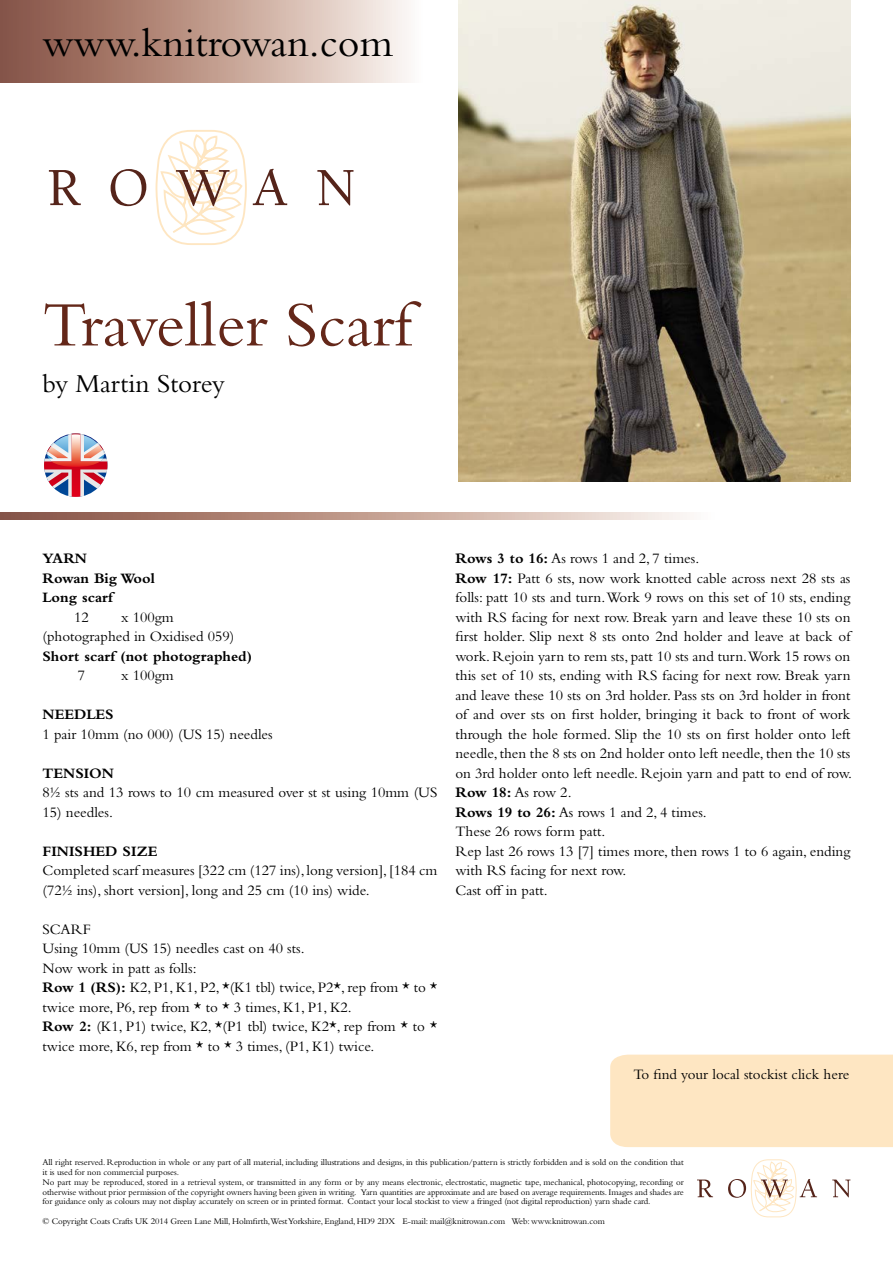
<style>
.page{position:relative;width:893px;height:1263px;background:#fff}
.page>*{position:absolute;margin:0;border:0;box-sizing:border-box;transform-origin:0 0}
.t1{font:66px "Bembo Std";color:#642719}
.t2{font:42px "Bembo Std";color:#000}
.t3{font:27px "Bembo Std";color:#000}
.t4{font:15px/19.5px "Bembo Std";color:#000}
.t5{font:700 15px/19.5px "Bembo Std";color:#000}
.t6{font:9px/9.8px "Bembo Std";letter-spacing:-.01em;color:#000}
.s1{font-weight:700}
</style>
<div class="page">
<svg style="left:0;top:0;width:409px;height:83px;background:#bf9d91"></svg>
<img style="left:458px;top:0;width:392px;height:482px">
<svg style="left:49px;top:170px;width:32px;height:35px"></svg>
<svg style="left:111px;top:169px;width:35px;height:37px"></svg>
<svg style="left:155px;top:130px;width:132px;height:115px"></svg>
<svg style="left:317px;top:170px;width:36px;height:36px"></svg>
<svg style="left:0;top:512px;width:690px;height:8px;background:#bf9d91"></svg>
<svg style="left:44px;top:433px;width:64px;height:64px"></svg>
<svg style="left:697px;top:1179px;width:16px;height:18px"></svg>
<svg style="left:728px;top:1159px;width:89px;height:59px"></svg>
<svg style="left:832px;top:1179px;width:18px;height:18px"></svg>
<div style="left:610px;top:1054px;width:283px;height:93px;background:#fee6c2"></div>
<h2 class="t2" style="left:43px;top:18px;width:352px">www.knitrowan.com</h2>
<h1 class="t1" style="left:43px;top:286px;width:371px">Traveller Scarf</h1>
<h3 class="t3" style="left:43px;top:368px;width:184px">by Martin Storey</h3>
<p class="t5" style="left:43px;top:549px;width:114px">YARN<br>Rowan Big Wool<br>Long scarf</p>
<p class="t4" style="left:74px;top:607px;width:16px">12</p>
<p class="t4" style="left:43px;top:607px;width:193px;text-indent:79px">x 100gm (photographed in Oxidised 059)</p>
<p class="t5" style="left:43px;top:646px;width:211px">Short scarf (not photographed)</p>
<p class="t4" style="left:78px;top:666px;width:9px">7</p>
<p class="t4" style="left:121px;top:666px;width:54px">x 100gm</p>
<p class="t5" style="left:43px;top:705px;width:73px">NEEDLES</p>
<p class="t4" style="left:43px;top:724px;width:232px">1 pair 10mm (no 000) (US 15) needles</p>
<p class="t5" style="left:43px;top:763px;width:73px">TENSION</p>
<p class="t4" style="left:43px;top:783px;width:396px">81/2 sts and 13 rows to 10 cm measured over st st using 10mm (US</p>
<p class="t4" style="left:43px;top:802px;width:72px">15) needles.</p>
<p class="t5" style="left:43px;top:841px;width:116px">FINISHED SIZE</p>
<p class="t4" style="left:43px;top:861px;width:396px">Completed scarf measures [322 cm (127 ins), long version], [184 cm (721/2 ins), short version], long and 25 cm (10 ins) wide.</p>
<p class="t4" style="left:43px;top:919px;width:397px">SCARF<br>Using 10mm (US 15) needles cast on 40 sts.<br>Now work in patt as folls:<br><span class="s1">Row 1 (RS):</span> K2, P1, K1, P2, *(K1 tbl) twice, P2*, rep from * to * twice more, P6, rep from * to * 3 times, K1, P1, K2.<br><span class="s1">Row 2:</span> (K1, P1) twice, K2, *(P1 tbl) twice, K2*, rep from * to * twice more, K6, rep from * to * 3 times, (P1, K1) twice.</p>
<p class="t4" style="left:455px;top:549px;width:398px"><span class="s1">Rows 3 to 16:</span> As rows 1 and 2, 7 times.<br><span class="s1">Row 17:</span> Patt 6 sts, now work knotted cable across next 28 sts as folls: patt 10 sts and turn. Work 9 rows on this set of 10 sts, ending with RS facing for next row. Break yarn and leave these 10 sts on first holder. Slip next 8 sts onto 2nd holder and leave at back of work. Rejoin yarn to rem sts, patt 10 sts and turn.Work 15 rows on this set of 10 sts, ending with RS facing for next row. Break yarn and leave these 10 sts on 3rd holder. Pass sts on 3rd holder in front of and over sts on first holder, bringing it back to front of work through the hole formed. Slip the 10 sts on first holder onto left needle, then the 8 sts on 2nd holder onto left needle, then the 10 sts on 3rd holder onto left needle. Rejoin yarn and patt to end of row.<br><span class="s1">Row 18:</span> As row 2.<br><span class="s1">Rows 19 to 26:</span> As rows 1 and 2, 4 times.<br>These 26 rows form patt.<br>Rep last 26 rows 13 [7] times more, then rows 1 to 6 again, ending with RS facing for next row.<br>Cast off in patt.</p>
<p class="t4" style="left:634px;top:1064px;width:217px">To find your local stockist click here</p>
<p class="t6" style="left:43px;top:1157px;width:643px">All right reserved. Reproduction in whole or any part of all material, including illustrations and designs, in this publication/pattern is strictly forbidden and is sold on the condition that it is used for non commercial purposes.<br>No part may be reproduced, stored in a retrieval system, or transmitted in any form or by any means electronic, electrostatic, magnetic tape, mechanical, photocopying, recording or otherwise without prior permission of the copyright owners having been given in writing. Yarn quantities are approximate and are based on average requirements. Images and shades are for guidance only as colours may not display accurately on screen or in printed format. Contact your local stockist to view a fringed (not digital reproduction) yarn shade card.</p>
<p class="t6" style="left:43px;top:1216px;width:564px">© Copyright Coats Crafts UK 2014 Green Lane Mill, Holmfirth,West Yorkshire, England, HD9 2DX E-mail: mail@knitrowan.com Web: www.knitrowan.com</p>
</div>
